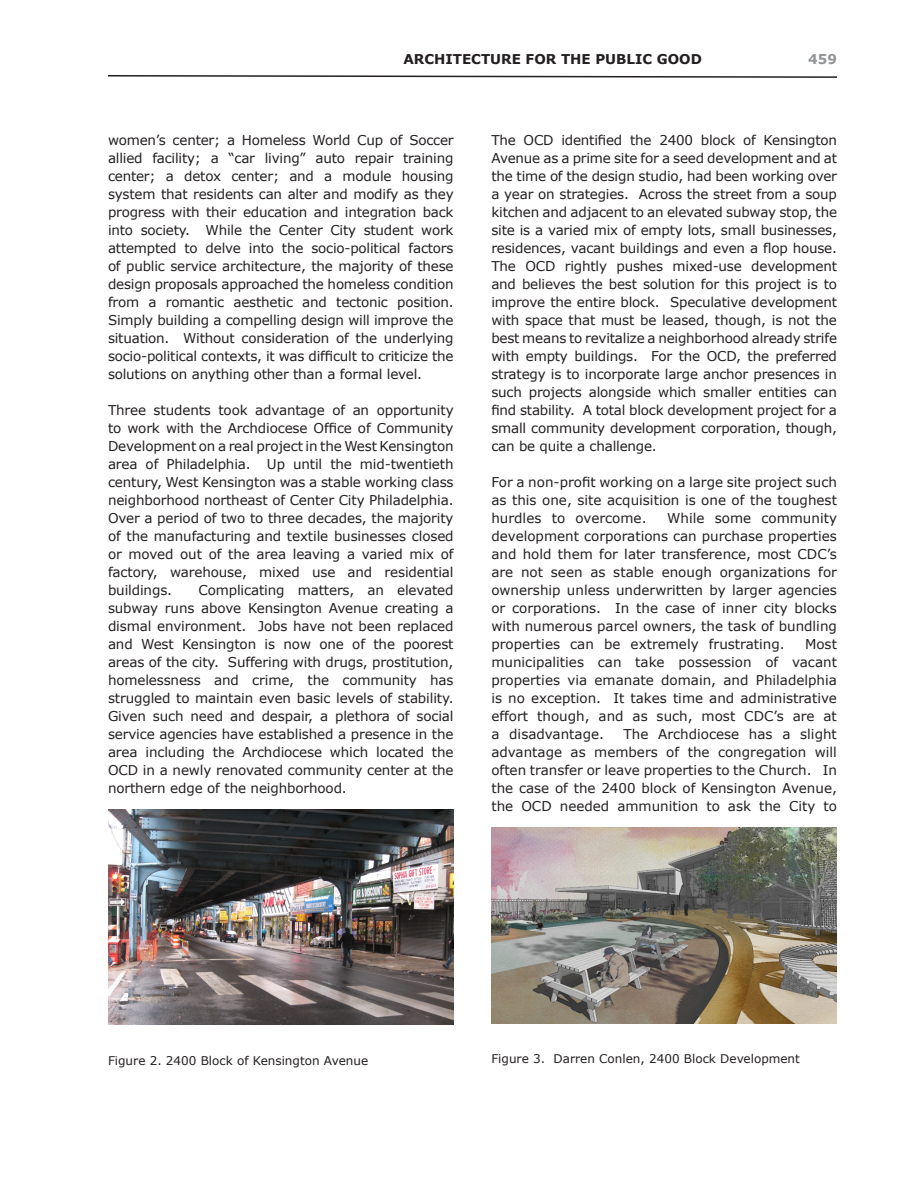
<style>
.page{position:relative;width:918px;height:1188px;background:#fff}
.page>*{position:absolute;margin:0;border:0;box-sizing:border-box;transform-origin:0 0}
.t1{font:13.5px/18px "Verdana";letter-spacing:-.01em;color:#231f20;text-align:justify}
.t2{font:700 13.5px "Verdana";color:#231f20}
.t3{font:700 13.5px "Verdana";color:#939598}
.t4{font:12px "Verdana";color:#231f20}
</style>
<div class="page">
<svg style="left:108px;top:75px;width:729px;height:3px"></svg>
<img style="left:108px;top:810px;width:346px;height:215px">
<img style="left:491px;top:827px;width:346px;height:197px">
<p class="t2" style="left:403px;top:51px;width:300px">ARCHITECTURE FOR THE PUBLIC GOOD</p>
<p class="t3" style="left:808px;top:51px;width:30px">459</p>
<p class="t1" style="left:108px;top:131px;width:347px">women’s center; a Homeless World Cup of Soccer allied facility; a “car living” auto repair training center; a detox center; and a module housing system that residents can alter and modify as they progress with their education and integration back into society. While the Center City student work attempted to delve into the socio-political factors of public service architecture, the majority of these design proposals approached the homeless condition from a romantic aesthetic and tectonic position.<br>Simply building a compelling design will improve the situation. Without consideration of the underlying socio-political contexts, it was difficult to criticize the solutions on anything other than a formal level.</p>
<p class="t1" style="left:108px;top:401px;width:347px">Three students took advantage of an opportunity to work with the Archdiocese Office of Community Development on a real project in the West Kensington area of Philadelphia. Up until the mid-twentieth century, West Kensington was a stable working class neighborhood northeast of Center City Philadelphia.<br>Over a period of two to three decades, the majority of the manufacturing and textile businesses closed or moved out of the area leaving a varied mix of factory, warehouse, mixed use and residential buildings.</p>
<p class="t1" style="left:108px;top:581px;width:347px;text-indent:90px">Complicating matters, an elevated subway runs above Kensington Avenue creating a dismal environment. Jobs have not been replaced and West Kensington is now one of the poorest areas of the city. Suffering with drugs, prostitution, homelessness and crime, the community has struggled to maintain even basic levels of stability.<br>Given such need and despair, a plethora of social service agencies have established a presence in the area including the Archdiocese which located the OCD in a newly renovated community center at the northern edge of the neighborhood.</p>
<p class="t1" style="left:491px;top:131px;width:347px">The OCD identified the 2400 block of Kensington Avenue as a prime site for a seed development and at the time of the design studio, had been working over a year on strategies. Across the street from a soup kitchen and adjacent to an elevated subway stop, the site is a varied mix of empty lots, small businesses, residences, vacant buildings and even a flop house.<br>The OCD rightly pushes mixed-use development and believes the best solution for this project is to improve the entire block. Speculative development with space that must be leased, though, is not the best means to revitalize a neighborhood already strife with empty buildings. For the OCD, the preferred strategy is to incorporate large anchor presences in such projects alongside which smaller entities can find stability. A total block development project for a small community development corporation, though, can be quite a challenge.</p>
<p class="t1" style="left:491px;top:473px;width:347px">For a non-profit working on a large site project such as this one, site acquisition is one of the toughest hurdles to overcome.</p>
<p class="t1" style="left:491px;top:509px;width:347px;text-indent:176px">While some community development corporations can purchase properties and hold them for later transference, most CDC’s are not seen as stable enough organizations for ownership unless underwritten by larger agencies or corporations. In the case of inner city blocks with numerous parcel owners, the task of bundling properties can be extremely frustrating.</p>
<p class="t1" style="left:491px;top:635px;width:347px;text-indent:314px">Most municipalities can take possession of vacant properties via emanate domain, and Philadelphia is no exception. It takes time and administrative effort though, and as such, most CDC’s are at a disadvantage.</p>
<p class="t1" style="left:491px;top:725px;width:347px;text-indent:132px">The Archdiocese has a slight advantage as members of the congregation will often transfer or leave properties to the Church. In the case of the 2400 block of Kensington Avenue, the OCD needed ammunition to ask the City to</p>
<p class="t4" style="left:108px;top:1053px;width:262px">Figure 2. 2400 Block of Kensington Avenue</p>
<p class="t4" style="left:491px;top:1051px;width:310px">Figure 3. Darren Conlen, 2400 Block Development</p>
</div>
